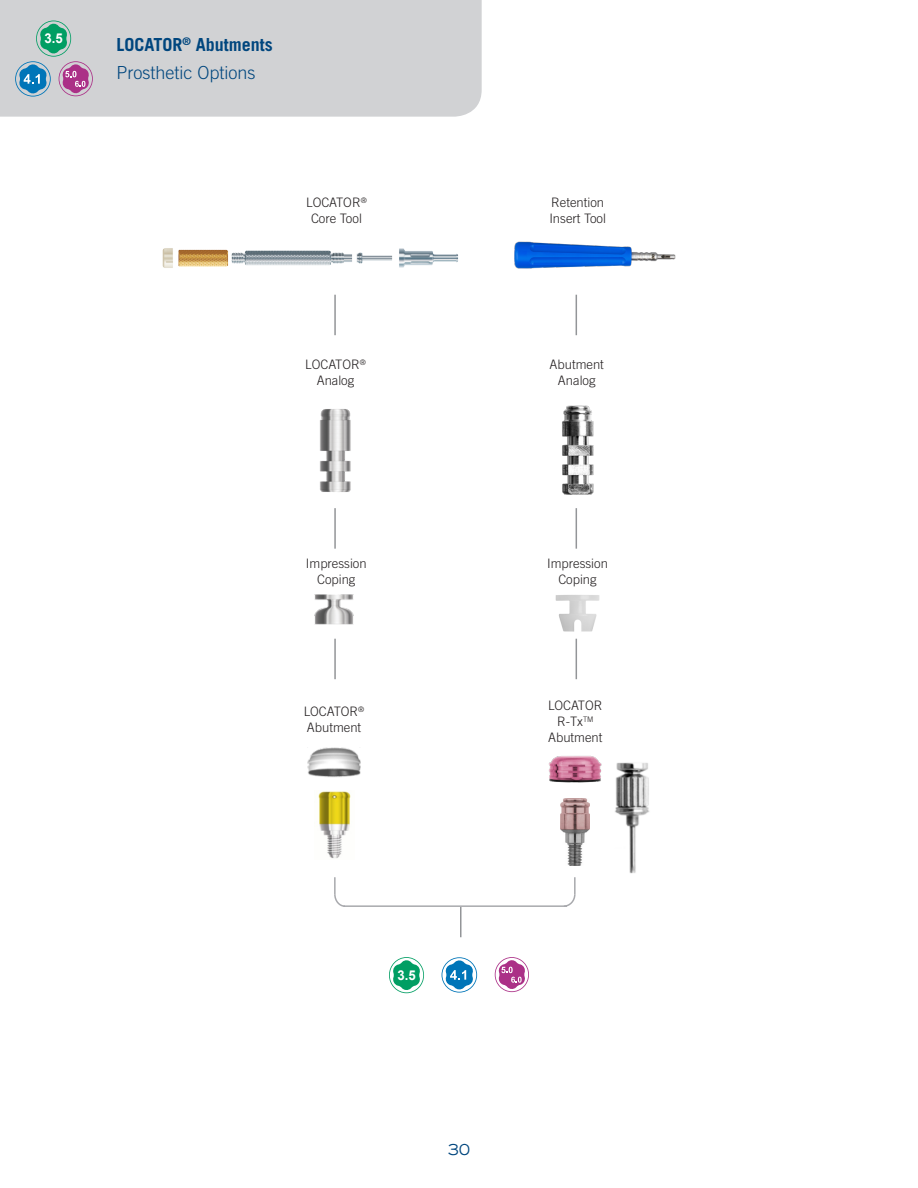
<style>
.page{position:relative;width:918px;height:1188px;background:#fff}
.page>*{position:absolute;margin:0;border:0;box-sizing:border-box;transform-origin:0 0}
.t1{font:700 18px "Trade Gothic LT Std";color:#00467e}
.t2{font:300 18px "Trade Gothic LT Std";color:#00467e}
.t3{font:expanded 15px "Trade Gothic LT Std";color:#00467e}
.t4{font:700 13.65px "Arial";color:#fff}
.chart_text{font:300 13.05px "Trade Gothic LT Std";color:#231f20}
</style>
<div class="page">
<div style="left:0;top:0;width:482px;height:117px;background:#d1d2d4"></div>
<img style="left:320px;top:409px;width:31px;height:83px">
<img style="left:318px;top:791px;width:33px;height:68px">
<img style="left:307px;top:747px;width:54px;height:31px">
<img style="left:314px;top:594px;width:40px;height:30px">
<hr style="left:334px;top:508px;width:2px;height:41px;background:#939598">
<hr style="left:576px;top:508px;width:1px;height:41px;background:#939598">
<hr style="left:334px;top:295px;width:2px;height:40px;background:#939598">
<hr style="left:576px;top:295px;width:1px;height:40px;background:#939598">
<hr style="left:334px;top:639px;width:2px;height:40px;background:#939598">
<hr style="left:576px;top:639px;width:1px;height:40px;background:#939598">
<hr style="left:460px;top:907px;width:2px;height:30px;background:#939598">
<img style="left:162px;top:248px;width:296px;height:20px">
<img style="left:561px;top:798px;width:29px;height:68px">
<img style="left:549px;top:755px;width:53px;height:28px">
<img style="left:514px;top:241px;width:162px;height:28px">
<img style="left:562px;top:405px;width:32px;height:90px">
<img style="left:615px;top:762px;width:35px;height:112px">
<img style="left:555px;top:595px;width:45px;height:37px">
<hr style="left:343px;top:905px;width:224px;height:2px;background:#a8a9ad">
<svg style="left:334px;top:877px;width:12px;height:30px"></svg>
<svg style="left:562px;top:877px;width:14px;height:30px"></svg>
<svg style="left:15px;top:21px;width:78px;height:76px;background:#9fb2bc"></svg>
<svg style="left:495px;top:957px;width:34px;height:35px"></svg>
<svg style="left:442px;top:957px;width:35px;height:36px"></svg>
<svg style="left:389px;top:957px;width:35px;height:36px"></svg>
<p class="t4" style="left:45px;top:30px;width:20px">3.5</p>
<p class="t1" style="left:117px;top:33px;width:158px">LOCATOR<sup>®</sup> Abutments</p>
<p class="t2" style="left:117px;top:62px;width:141px">Prosthetic Options</p>
<p class="chart_text" style="left:306px;top:195px;width:62px">LOCATOR<sup>®</sup></p>
<p class="chart_text" style="left:311px;top:210px;width:52px">Core Tool</p>
<p class="chart_text" style="left:305px;top:357px;width:62px">LOCATOR<sup>®</sup></p>
<p class="chart_text" style="left:317px;top:372px;width:39px">Analog</p>
<p class="chart_text" style="left:306px;top:556px;width:62px">Impression</p>
<p class="chart_text" style="left:317px;top:571px;width:40px">Coping</p>
<p class="chart_text" style="left:304px;top:704px;width:62px">LOCATOR<sup>®</sup></p>
<p class="chart_text" style="left:307px;top:719px;width:56px">Abutment</p>
<p class="chart_text" style="left:551px;top:195px;width:54px">Retention</p>
<p class="chart_text" style="left:549px;top:210px;width:58px">Insert Tool</p>
<p class="chart_text" style="left:550px;top:357px;width:56px">Abutment</p>
<p class="chart_text" style="left:558px;top:372px;width:39px">Analog</p>
<p class="chart_text" style="left:547px;top:556px;width:62px">Impression</p>
<p class="chart_text" style="left:558px;top:571px;width:40px">Coping</p>
<p class="chart_text" style="left:548px;top:698px;width:56px">LOCATOR</p>
<p class="chart_text" style="left:557px;top:714px;width:38px">R-Tx<sup>TM</sup></p>
<p class="chart_text" style="left:548px;top:729px;width:56px">Abutment</p>
<p class="t4" style="left:397px;top:966px;width:20px">3.5</p>
<p class="t3" style="left:448px;top:1139px;width:23px">30</p>
</div>
